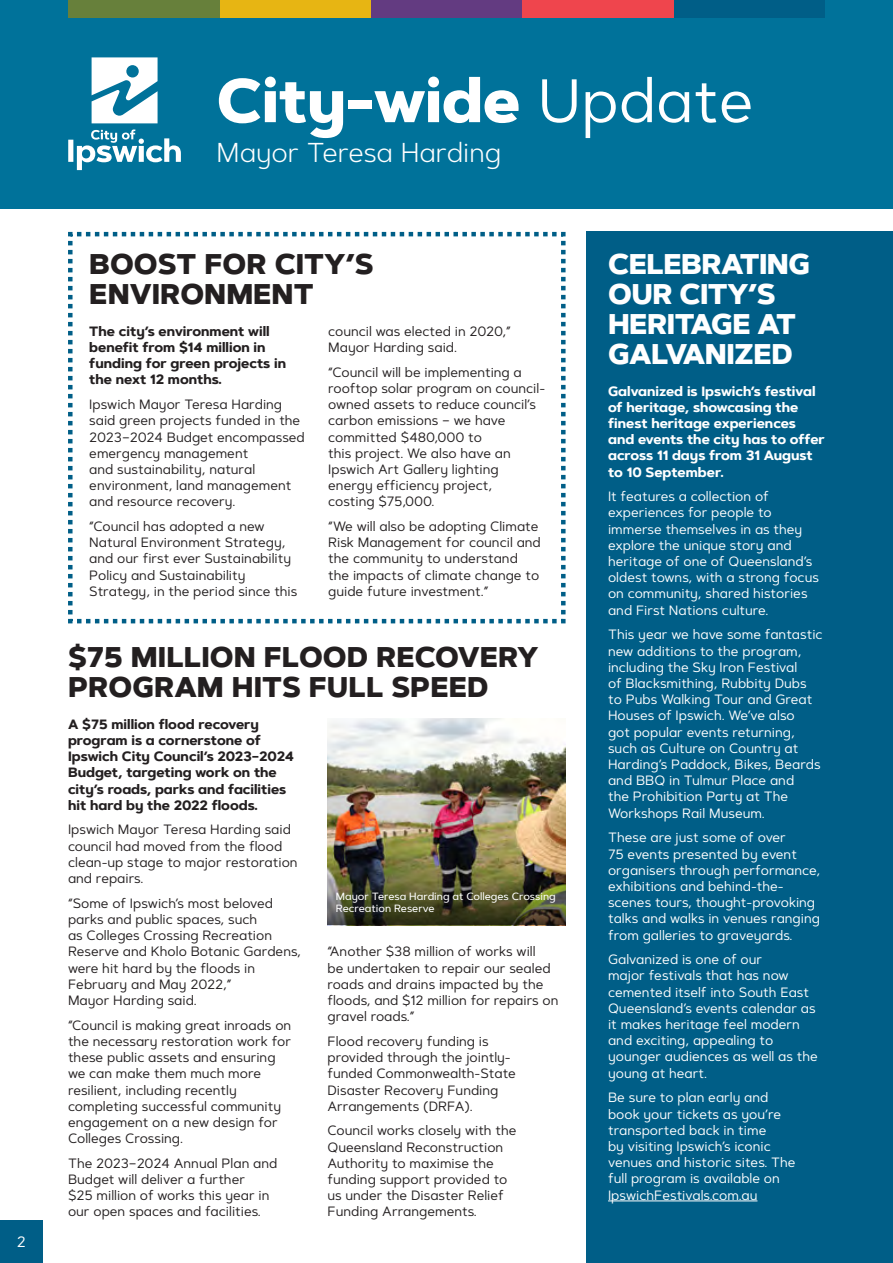
<style>
.page{position:relative;width:893px;height:1263px;background:#fff}
.page>*{position:absolute;margin:0;border:0;box-sizing:border-box;transform-origin:0 0}
.t1{font:800 61.2px "Artegra Sans Alt";color:#fff}
.Body{font:800 28.5px/30px "Artegra Sans Alt";color:#231f20}
.t2{font:800 28.5px/30px "Artegra Sans Alt";letter-spacing:-.02em;color:#fff}
.t3{font:300 27.3px "Artegra Sans Alt";color:#fff}
.t4{font:15px "Artegra Sans Alt";color:#fff}
.Body-2{font:13.5px/16.2px "Artegra Sans Alt";color:#231f20}
.Body_white{font:13.5px/16.2px "Artegra Sans Alt";color:#fff}
.Body-3{font:700 13.5px/16.2px "Artegra Sans Alt";color:#231f20}
.Body_white-2{font:700 13.5px/16.2px "Artegra Sans Alt";color:#fff}
.t5{font:500 10.5px/12.6px "Artegra Sans Alt";color:#fff}
.s1{font-weight:400}
</style>
<div class="page">
<div style="left:587px;top:232px;width:306px;height:1031px;background:#005e87"></div>
<svg style="left:68px;top:231px;width:498px;height:393px"></svg>
<div style="left:0;top:1220px;width:43px;height:43px;background:#005e87"></div>
<hr style="left:608px;top:1200px;width:149px;height:1px;background:#fff">
<div style="left:0;top:0;width:893px;height:209px;background:#00729a"></div>
<div style="left:673px;top:0;width:152px;height:17px;background:#005e87"></div>
<div style="left:371px;top:0;width:151px;height:17px;background:#633b81"></div>
<div style="left:219px;top:0;width:152px;height:17px;background:#e7b513"></div>
<div style="left:522px;top:0;width:151px;height:17px;background:#ef454d"></div>
<div style="left:68px;top:0;width:152px;height:17px;background:#67803b"></div>
<svg style="left:92px;top:57px;width:66px;height:66px"></svg>
<svg style="left:68px;top:129px;width:113px;height:41px"></svg>
<img style="left:327px;top:719px;width:239px;height:134px">
<img style="left:327px;top:853px;width:239px;height:72px">
<p class="t4" style="left:17px;top:1232px;width:11px">2</p>
<p class="t1" style="left:217px;top:54px;width:538px">City-wide <span class="s1">Update</span></p>
<p class="t3" style="left:217px;top:134px;width:286px">Mayor Teresa Harding</p>
<p class="Body" style="left:89px;top:249px;width:286px">BOOST FOR CITY’S<br>ENVIRONMENT</p>
<p class="Body-3" style="left:89px;top:323px;width:198px">The city’s environment will benefit from $14 million in funding for green projects in the next 12 months.</p>
<p class="Body-2" style="left:89px;top:396px;width:217px">Ipswich Mayor Teresa Harding said green projects funded in the<br>2023–2024 Budget encompassed emergency management<br>and sustainability, natural environment, land management and resource recovery.</p>
<p class="Body-2" style="left:89px;top:518px;width:210px">“Council has adopted a new<br>Natural Environment Strategy, and our first ever Sustainability<br>Policy and Sustainability<br>Strategy, in the period since this</p>
<p class="Body-2" style="left:328px;top:323px;width:184px">council was elected in 2020,”<br>Mayor Harding said.</p>
<p class="Body-2" style="left:328px;top:364px;width:218px">“Council will be implementing a rooftop solar program on council&shy;owned assets to reduce council’s carbon emissions – we have committed $480,000 to<br>this project. We also have an<br>Ipswich Art Gallery lighting energy efficiency project,<br>costing $75,000.</p>
<p class="Body-2" style="left:328px;top:518px;width:214px">“We will also be adopting Climate<br>Risk Management for council and the community to understand the impacts of climate change to guide future investment.”</p>
<p class="Body" style="left:68px;top:643px;width:472px">$75 MILLION FLOOD RECOVERY<br>PROGRAM HITS FULL SPEED</p>
<p class="Body-3" style="left:68px;top:716px;width:227px">A $75 million flood recovery program is a cornerstone of<br>Ipswich City Council’s 2023–2024<br>Budget, targeting work on the city’s roads, parks and facilities hit hard by the 2022 floods.</p>
<p class="Body-2" style="left:68px;top:821px;width:231px">Ipswich Mayor Teresa Harding said council had moved from the flood clean-up stage to major restoration and repairs.</p>
<p class="Body-2" style="left:68px;top:895px;width:234px">“Some of Ipswich’s most beloved parks and public spaces, such<br>as Colleges Crossing Recreation<br>Reserve and Kholo Botanic Gardens, were hit hard by the floods in<br>February and May 2022,”<br>Mayor Harding said.</p>
<p class="Body-2" style="left:68px;top:1016px;width:225px">“Council is making great inroads on the necessary restoration work for these public assets and ensuring we can make them much more resilient, including recently completing successful community engagement on a new design for<br>Colleges Crossing.</p>
<p class="Body-2" style="left:68px;top:1155px;width:211px">The 2023–2024 Annual Plan and<br>Budget will deliver a further<br>$25 million of works this year in our open spaces and facilities.</p>
<p class="t5" style="left:336px;top:890px;width:221px">Mayor Teresa Harding at Colleges Crossing<br>Recreation Reserve</p>
<p class="Body-2" style="left:327px;top:943px;width:233px">“Another $38 million of works will<br>be undertaken to repair our sealed roads and drains impacted by the floods, and $12 million for repairs on gravel roads.”</p>
<p class="Body-2" style="left:327px;top:1033px;width:190px">Flood recovery funding is provided through the jointly&shy;funded Commonwealth-State<br>Disaster Recovery Funding<br>Arrangements (DRFA).</p>
<p class="Body-2" style="left:327px;top:1122px;width:191px">Council works closely with the<br>Queensland Reconstruction<br>Authority to maximise the funding support provided to us under the Disaster Relief<br>Funding Arrangements.</p>
<p class="t2" style="left:608px;top:249px;width:204px">CELEBRATING<br>OUR CITY’S<br>HERITAGE AT<br>GALVANIZED</p>
<p class="Body_white-2" style="left:608px;top:383px;width:218px">Galvanized is Ipswich’s festival of heritage, showcasing the finest heritage experiences and events the city has to offer across 11 days from 31 August to 10 September.</p>
<p class="Body_white" style="left:608px;top:488px;width:212px">It features a collection of experiences for people to immerse themselves in as they explore the unique story and heritage of one of Queensland’s oldest towns, with a strong focus on community, shared histories and First Nations culture.</p>
<p class="Body_white" style="left:608px;top:626px;width:216px">This year we have some fantastic new additions to the program, including the Sky Iron Festival<br>of Blacksmithing, Rubbity Dubs to Pubs Walking Tour and Great<br>Houses of Ipswich. We’ve also<br>got popular events returning, such as Culture on Country at<br>Harding’s Paddock, Bikes, Beards and BBQ in Tulmur Place and<br>the Prohibition Party at The<br>Workshops Rail Museum.</p>
<p class="Body_white" style="left:608px;top:829px;width:214px">These are just some of over<br>75 events presented by event organisers through performance, exhibitions and behind-the&shy;scenes tours, thought-provoking talks and walks in venues ranging from galleries to graveyards.</p>
<p class="Body_white" style="left:608px;top:951px;width:211px">Galvanized is one of our<br>major festivals that has now cemented itself into South East<br>Queensland’s events calendar as it makes heritage feel modern and exciting, appealing to younger audiences as well as the young at heart.</p>
<p class="Body_white" style="left:608px;top:1089px;width:189px">Be sure to plan early and book your tickets as you’re transported back in time<br>by visiting Ipswich’s iconic venues and historic sites. The full program is available on<br>IpswichFestivals.com.au</p>
</div>
